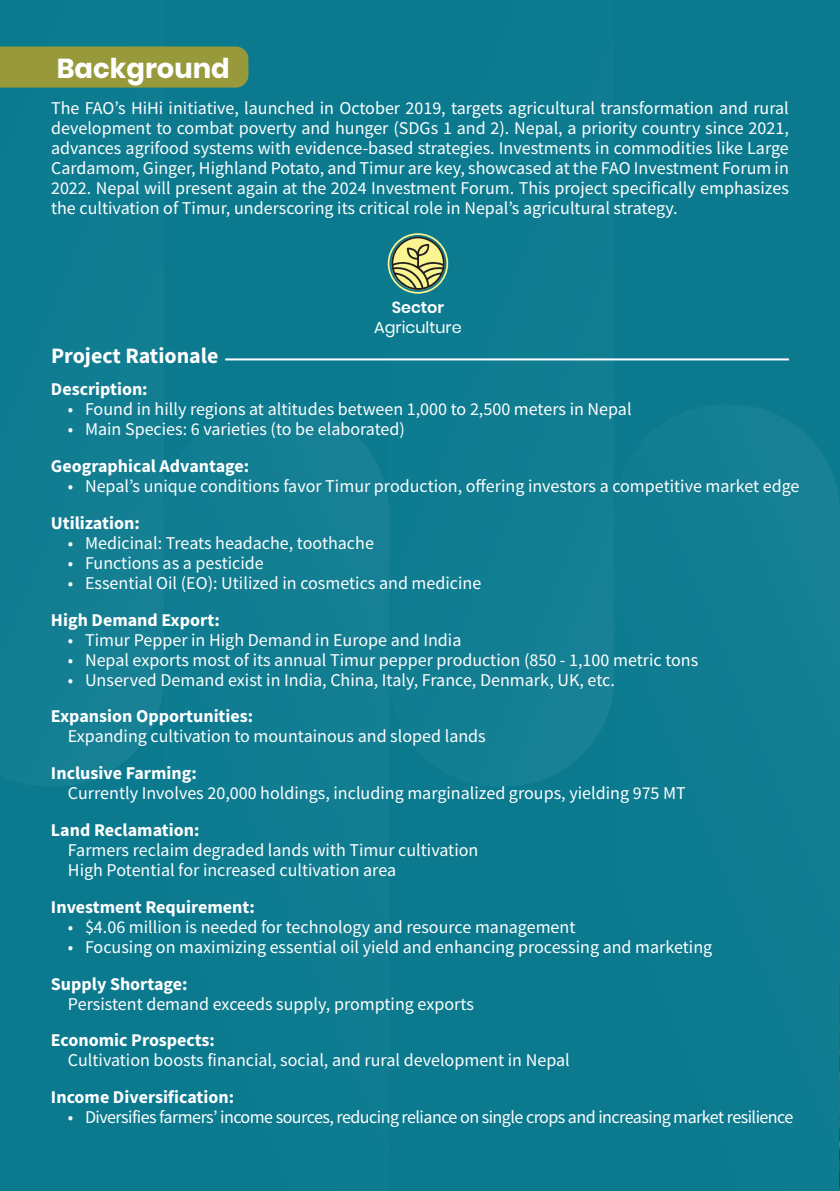
<style>
.page{position:relative;width:840px;height:1191px;background:#fff}
.page>*{position:absolute;margin:0;border:0;box-sizing:border-box;transform-origin:0 0}
.t1{font:700 27.4px "Poppins";color:#fff}
.t2{font:700 22px "Source Sans Pro";color:#fff}
.t3{font:18px/20px "Source Sans Pro";color:#fff;text-align:justify}
.t4{font:700 18px "Source Sans Pro";color:#fff}
.t5{font:18px "Source Sans Pro";letter-spacing:-.03em;color:#fff}
.t6{font:16px "Poppins";color:#fff}
.t7{font:600 16px "Poppins";color:#fff}
</style>
<div class="page">
<div style="left:0;top:0;width:839px;height:1191px;background:#0b7a8f"></div>
<svg style="left:53px;top:514px;width:111px;height:272px;fill:#157f93"></svg>
<svg style="left:389px;top:233px;width:225px;height:553px"></svg>
<div style="left:277px;top:405px;width:112px;height:275px;background:#157f93"></div>
<svg style="left:728px;top:405px;width:111px;height:273px;fill:#157f93"></svg>
<div style="left:0;top:46px;width:248px;height:42px;background:#98993a"></div>
<div style="left:387px;top:233px;width:61px;height:61px;border:2px solid #faf491;border-radius:50%"></div>
<svg style="left:391px;top:237px;width:53px;height:53px;background:#9da973"></svg>
<hr style="left:225px;top:358px;width:563px;height:2px;background:#fff">
<p class="t1" style="left:57px;top:52px;width:174px">Background</p>
<p class="t3" style="left:51px;top:97px;width:739px">The FAO’s HiHi initiative, launched in October 2019, targets agricultural transformation and rural development to combat poverty and hunger (SDGs 1 and 2). Nepal, a priority country since 2021, advances agrifood systems with evidence-based strategies. Investments in commodities like Large Cardamom, Ginger, Highland Potato, and Timur are key, showcased at the FAO Investment Forum in 2022. Nepal will present again at the 2024 Investment Forum. This project specifically emphasizes the cultivation of Timur, underscoring its critical role in Nepal’s agricultural strategy.</p>
<p class="t7" style="left:391px;top:298px;width:54px">Sector</p>
<p class="t2" style="left:51px;top:341px;width:169px">Project Rationale</p>
<p class="t6" style="left:374px;top:318px;width:89px">Agriculture</p>
<p class="t4" style="left:51px;top:377px;width:98px">Description:</p>
<p class="t3" style="left:68px;top:399px;width:565px">• Found in hilly regions at altitudes between 1,000 to 2,500 meters in Nepal</p>
<p class="t3" style="left:68px;top:419px;width:338px">• Main Species: 6 varieties (to be elaborated)</p>
<p class="t4" style="left:51px;top:454px;width:200px">Geographical Advantage:</p>
<p class="t3" style="left:68px;top:476px;width:732px">• Nepal’s unique conditions favor Timur production, offering investors a competitive market edge</p>
<p class="t4" style="left:51px;top:510px;width:90px">Utilization:</p>
<p class="t3" style="left:68px;top:532px;width:307px">• Medicinal: Treats headache, toothache</p>
<p class="t3" style="left:68px;top:552px;width:197px">• Functions as a pesticide</p>
<p class="t3" style="left:68px;top:572px;width:414px">• Essential Oil (EO): Utilized in cosmetics and medicine</p>
<p class="t4" style="left:51px;top:607px;width:170px">High Demand Export:</p>
<p class="t3" style="left:68px;top:629px;width:395px">• Timur Pepper in High Demand in Europe and India</p>
<p class="t3" style="left:68px;top:649px;width:631px">• Nepal exports most of its annual Timur pepper production (850 - 1,100 metric tons</p>
<p class="t3" style="left:68px;top:669px;width:548px">• Unserved Demand exist in India, China, Italy, France, Denmark, UK, etc.</p>
<p class="t4" style="left:51px;top:704px;width:204px">Expansion Opportunities:</p>
<p class="t3" style="left:68px;top:726px;width:419px">Expanding cultivation to mountainous and sloped lands</p>
<p class="t4" style="left:51px;top:761px;width:147px">Inclusive Farming:</p>
<p class="t3" style="left:68px;top:783px;width:619px">Currently Involves 20,000 holdings, including marginalized groups, yielding 975 MT</p>
<p class="t4" style="left:51px;top:818px;width:150px">Land Reclamation:</p>
<p class="t3" style="left:68px;top:840px;width:411px">Farmers reclaim degraded lands with Timur cultivation</p>
<p class="t3" style="left:68px;top:860px;width:329px">High Potential for increased cultivation area</p>
<p class="t4" style="left:51px;top:894px;width:205px">Investment Requirement:</p>
<p class="t3" style="left:68px;top:916px;width:508px">• $4.06 million is needed for technology and resource management</p>
<p class="t3" style="left:68px;top:936px;width:645px">• Focusing on maximizing essential oil yield and enhancing processing and marketing</p>
<p class="t4" style="left:51px;top:971px;width:138px">Supply Shortage:</p>
<p class="t3" style="left:68px;top:993px;width:407px">Persistent demand exceeds supply, prompting exports</p>
<p class="t4" style="left:51px;top:1028px;width:165px">Economic Prospects:</p>
<p class="t3" style="left:68px;top:1050px;width:503px">Cultivation boosts financial, social, and rural development in Nepal</p>
<p class="t4" style="left:51px;top:1085px;width:184px">Income Diversification:</p>
<p class="t5" style="left:68px;top:1105px;width:726px">• Diversifies farmers’ income sources, reducing reliance on single crops and increasing market resilience</p>
</div>
